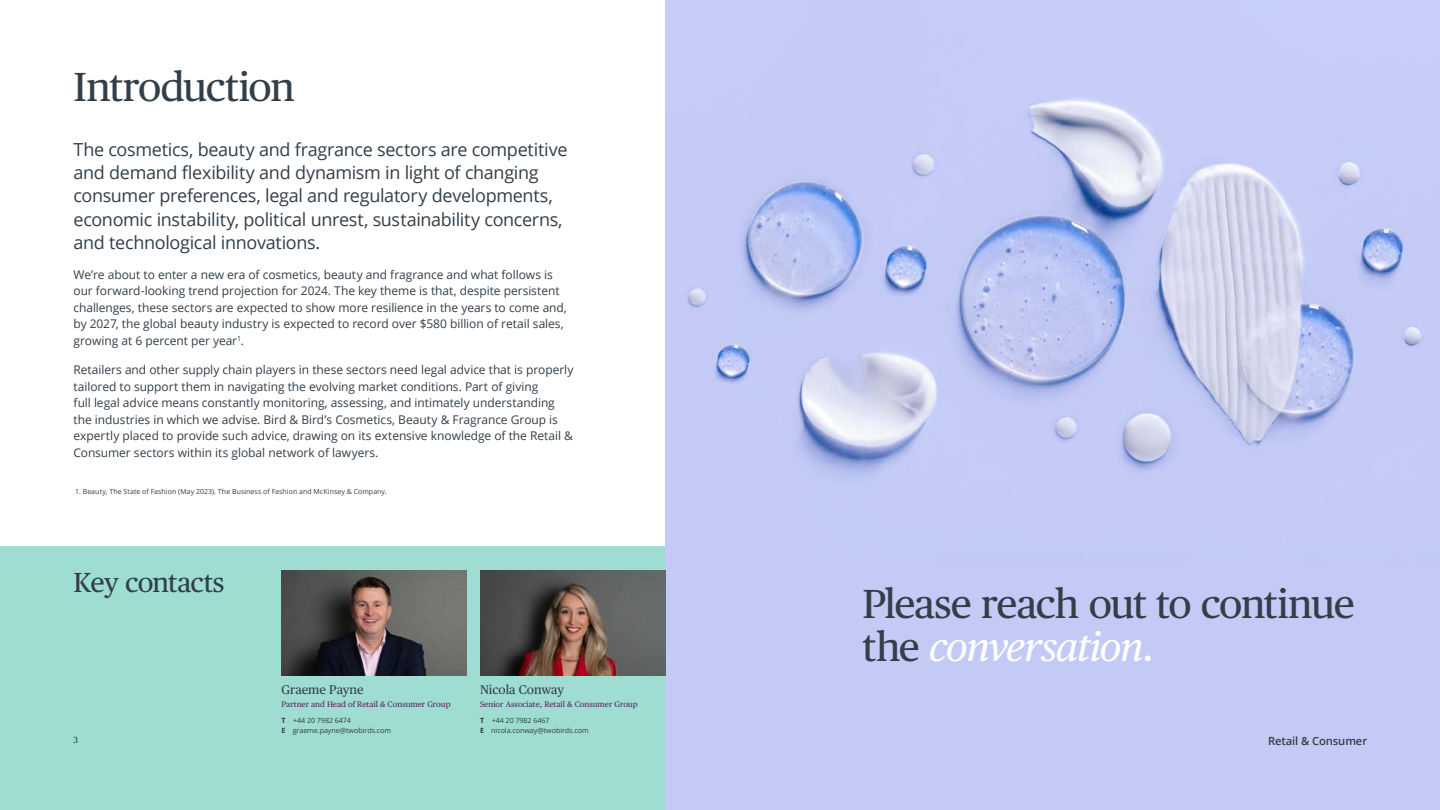
<style>
.page{position:relative;width:1440px;height:810px;background:#9fddd3}
.page>*{position:absolute;margin:0;border:0;box-sizing:border-box;transform-origin:0 0}
.t1{font:40.5px/42.8px "Publico Text";letter-spacing:-.035em;color:#323e48}
.t2{font:27.45px "Publico Text";letter-spacing:-.03em;color:#323e48}
.t3{font:18px/23.2px "Open Sans";letter-spacing:-.02em;color:#323e48}
.t4{font:12.6px "Publico Text";color:#323e48}
.t5{font:12px/16.5px "Open Sans";letter-spacing:-.005em;color:#323e48}
.t6{font:600 11.25px "Open Sans";letter-spacing:-.01em;color:#323e48}
.t7{font:9px "Publico Text";color:#323e48}
.t8{font:8.1px "Publico Text";color:#5b255d}
.t9{font:7.2px/9.9px "Open Sans";letter-spacing:-.01em;color:#323e48}
.t10{font:6.98px "Open Sans";letter-spacing:.01em;color:#323e48}
.s1{font-style:italic;color:#fff}
.s2{color:#fff}
.s3{font-weight:700}
</style>
<div class="page">
<div style="left:0;top:0;width:665px;height:546px;background:#fff"></div>
<div style="left:665px;top:0;width:775px;height:810px;background:#c3caf6"></div>
<img style="left:688px;top:97px;width:733px;height:379px">
<img style="left:281px;top:570px;width:186px;height:105px">
<img style="left:480px;top:570px;width:185px;height:105px">
<h1 class="t1" style="left:74px;top:63px;width:223px">Introduction</h1>
<p class="t3" style="left:74px;top:137px;width:496px">The cosmetics, beauty and fragrance sectors are competitive and demand flexibility and dynamism in light of changing consumer preferences, legal and regulatory developments, economic instability, political unrest, sustainability concerns, and technological innovations.</p>
<p class="t5" style="left:74px;top:266px;width:495px">We’re about to enter a new era of cosmetics, beauty and fragrance and what follows is our forward-looking trend projection for 2024. The key theme is that, despite persistent challenges, these sectors are expected to show more resilience in the years to come and, by 2027, the global beauty industry is expected to record over $580 billion of retail sales, growing at 6 percent per year<sup>1</sup>.</p>
<p class="t5" style="left:73px;top:361px;width:502px">Retailers and other supply chain players in these sectors need legal advice that is properly tailored to support them in navigating the evolving market conditions. Part of giving<br>full legal advice means constantly monitoring, assessing, and intimately understanding the industries in which we advise. Bird &amp; Bird’s Cosmetics, Beauty &amp; Fragrance Group is expertly placed to provide such advice, drawing on its extensive knowledge of the Retail &amp; Consumer sectors within its global network of lawyers.</p>
<p class="t10" style="left:75px;top:487px;width:313px">1. Beauty, The State of Fashion (May 2023). The Business of Fashion and McKinsey &amp; Company.</p>
<h2 class="t2" style="left:74px;top:561px;width:153px">Key contacts</h2>
<h1 class="t1" style="left:862px;top:580px;width:494px">Please reach out to continue the <span class="s1">conversation</span><span class="s2">.</span></h1>
<p class="t4" style="left:480px;top:680px;width:85px">Nicola Conway</p>
<p class="t8" style="left:480px;top:698px;width:159px">Senior Associate, Retail &amp; Consumer Group</p>
<p class="t9" style="left:480px;top:715px;width:110px"><span class="s3">T</span> +44 20 7982 6467<br><span class="s3">E</span> nicola.conway@twobirds.com</p>
<p class="t4" style="left:281px;top:680px;width:84px">Graeme Payne</p>
<p class="t8" style="left:281px;top:698px;width:171px">Partner and Head of Retail &amp; Consumer Group</p>
<p class="t9" style="left:282px;top:715px;width:111px"><span class="s3">T</span> +44 20 7982 6474<br><span class="s3">E</span> graeme.payne@twobirds.com</p>
<p class="t7" style="left:73px;top:733px;width:6px">3</p>
<p class="t6" style="left:1268px;top:733px;width:101px">Retail &amp; Consumer</p>
</div>
